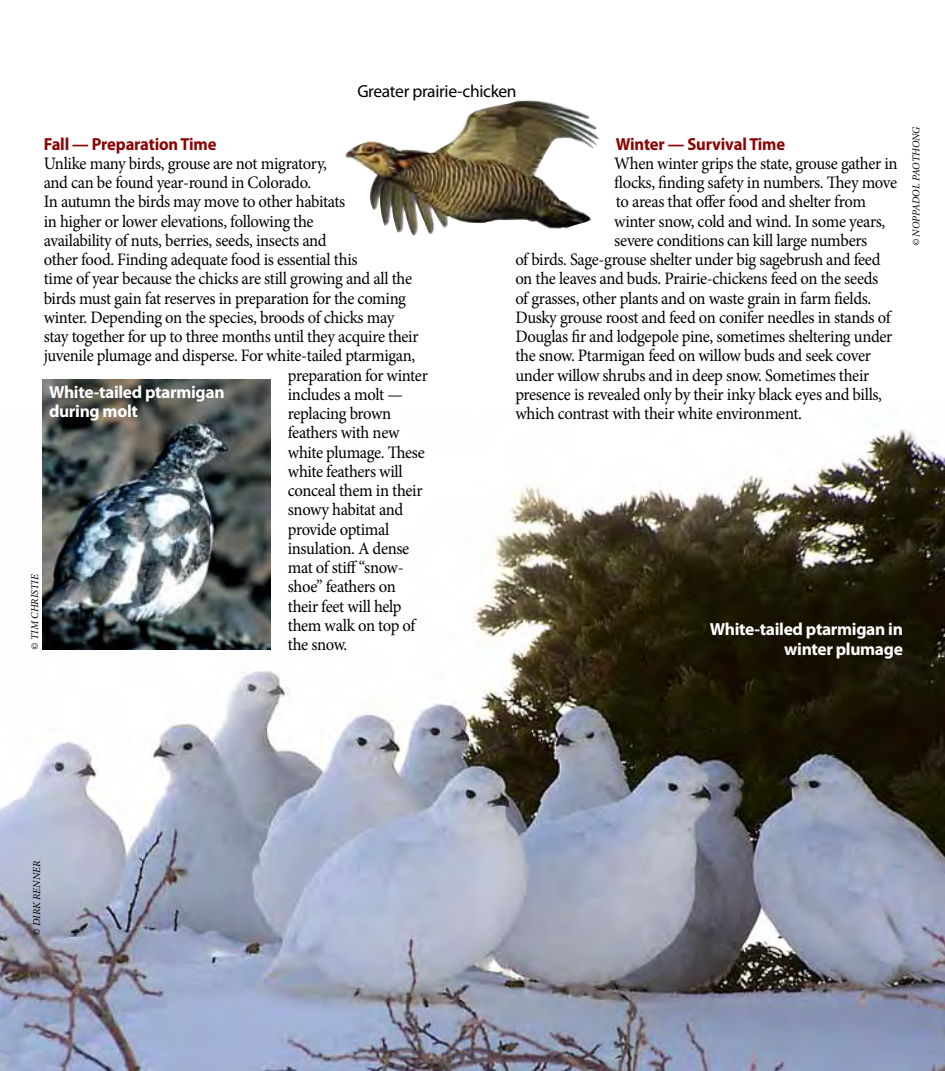
<style>
.page{position:relative;width:945px;height:1071px;background:#fff}
.page>*{position:absolute;margin:0;border:0;box-sizing:border-box;transform-origin:0 0}
.t1{font:17.5px "Minion Pro";letter-spacing:-.02em;color:#000;scale:.95 1}
.t2{font:700 17.5px/19.2px "Myriad Pro";letter-spacing:-.02em;color:#fff;text-align:right}
.t3{font:700 17.5px "Myriad Pro";letter-spacing:-.01em;color:#8b0304;scale:.95 1}
.t4{font:17.5px "Myriad Pro";letter-spacing:-.02em;color:#000}
.t5{font:italic 10.5px "Minion Pro";color:#000}
</style>
<div class="page">
<img style="left:0;top:429px;width:945px;height:642px">
<img style="left:345px;top:100px;width:254px;height:136px">
<img style="left:42px;top:380px;width:229px;height:269px">
<p class="t4" style="left:357px;top:80px;width:161px">Greater prairie-chicken</p>
<p class="t3" style="left:44px;top:132px;width:183px">Fall — Preparation Time</p>
<p class="t1" style="left:44px;top:152px;width:300px">Unlike many birds, grouse are not migratory,</p>
<p class="t1" style="left:44px;top:171px;width:283px">and can be found year-round in Colorado.</p>
<p class="t1" style="left:44px;top:190px;width:319px">In autumn the birds may move to other habitats</p>
<p class="t1" style="left:44px;top:209px;width:286px">in higher or lower elevations, following the</p>
<p class="t1" style="left:44px;top:229px;width:299px">availability of nuts, berries, seeds, insects and</p>
<p class="t1" style="left:44px;top:248px;width:332px">other food. Finding adequate food is essential this</p>
<p class="t1" style="left:44px;top:267px;width:389px">time of year because the chicks are still growing and all the</p>
<p class="t1" style="left:44px;top:286px;width:383px">birds must gain fat reserves in preparation for the coming</p>
<p class="t1" style="left:44px;top:306px;width:371px">winter. Depending on the species, broods of chicks may</p>
<p class="t1" style="left:44px;top:325px;width:396px">stay together for up to three months until they acquire their</p>
<p class="t1" style="left:44px;top:344px;width:393px">juvenile plumage and disperse. For white-tailed ptarmigan,</p>
<p class="t1" style="left:288px;top:363px;width:149px">preparation for winter</p>
<p class="t1" style="left:288px;top:383px;width:122px">includes a molt —</p>
<p class="t1" style="left:288px;top:402px;width:110px">replacing brown</p>
<p class="t1" style="left:288px;top:421px;width:119px">feathers with new</p>
<p class="t1" style="left:288px;top:440px;width:146px">white plumage. These</p>
<p class="t1" style="left:288px;top:460px;width:122px">white feathers will</p>
<p class="t1" style="left:288px;top:479px;width:143px">conceal them in their</p>
<p class="t1" style="left:288px;top:498px;width:123px">snowy habitat and</p>
<p class="t1" style="left:288px;top:517px;width:108px">provide optimal</p>
<p class="t1" style="left:288px;top:537px;width:129px">insulation. A dense</p>
<p class="t1" style="left:288px;top:556px;width:123px">mat of stiff “snow-</p>
<p class="t1" style="left:288px;top:575px;width:115px">shoe” feathers on</p>
<p class="t1" style="left:288px;top:594px;width:121px">their feet will help</p>
<p class="t1" style="left:288px;top:614px;width:136px">them walk on top of</p>
<p class="t1" style="left:288px;top:633px;width:64px">the snow.</p>
<p class="t2" style="left:49px;top:382px;width:177px;text-align:left">White-tailed ptarmigan during molt</p>
<p class="t5" style="left:28px;top:650px;width:77px;rotate:-90deg">© tim christie</p>
<p class="t3" style="left:616px;top:132px;width:180px">Winter — Survival Time</p>
<p class="t1" style="left:614px;top:152px;width:300px">When winter grips the state, grouse gather in</p>
<p class="t1" style="left:614px;top:171px;width:299px">flocks, finding safety in numbers. They move</p>
<p class="t1" style="left:616px;top:190px;width:265px">to areas that offer food and shelter from</p>
<p class="t1" style="left:614px;top:209px;width:287px">winter snow, cold and wind. In some years,</p>
<p class="t1" style="left:614px;top:229px;width:268px">severe conditions can kill large numbers</p>
<p class="t1" style="left:515px;top:248px;width:386px">of birds. Sage-grouse shelter under big sagebrush and feed</p>
<p class="t1" style="left:515px;top:267px;width:384px">on the leaves and buds. Prairie-chickens feed on the seeds</p>
<p class="t1" style="left:515px;top:286px;width:376px">of grasses, other plants and on waste grain in farm fields.</p>
<p class="t1" style="left:515px;top:306px;width:396px">Dusky grouse roost and feed on conifer needles in stands of</p>
<p class="t1" style="left:515px;top:325px;width:398px">Douglas fir and lodgepole pine, sometimes sheltering under</p>
<p class="t1" style="left:515px;top:344px;width:376px">the snow. Ptarmigan feed on willow buds and seek cover</p>
<p class="t1" style="left:515px;top:363px;width:374px">under willow shrubs and in deep snow. Sometimes their</p>
<p class="t1" style="left:515px;top:383px;width:388px">presence is revealed only by their inky black eyes and bills,</p>
<p class="t1" style="left:515px;top:402px;width:303px">which contrast with their white environment.</p>
<p class="t5" style="left:909px;top:246px;width:121px;rotate:-90deg">© Noppadol paothong</p>
<p class="t2" style="left:710px;top:619px;width:195px">White-tailed ptarmigan in winter plumage</p>
<p class="t5" style="left:29px;top:936px;width:76px;rotate:-90deg">© Dirk Renner</p>
</div>
